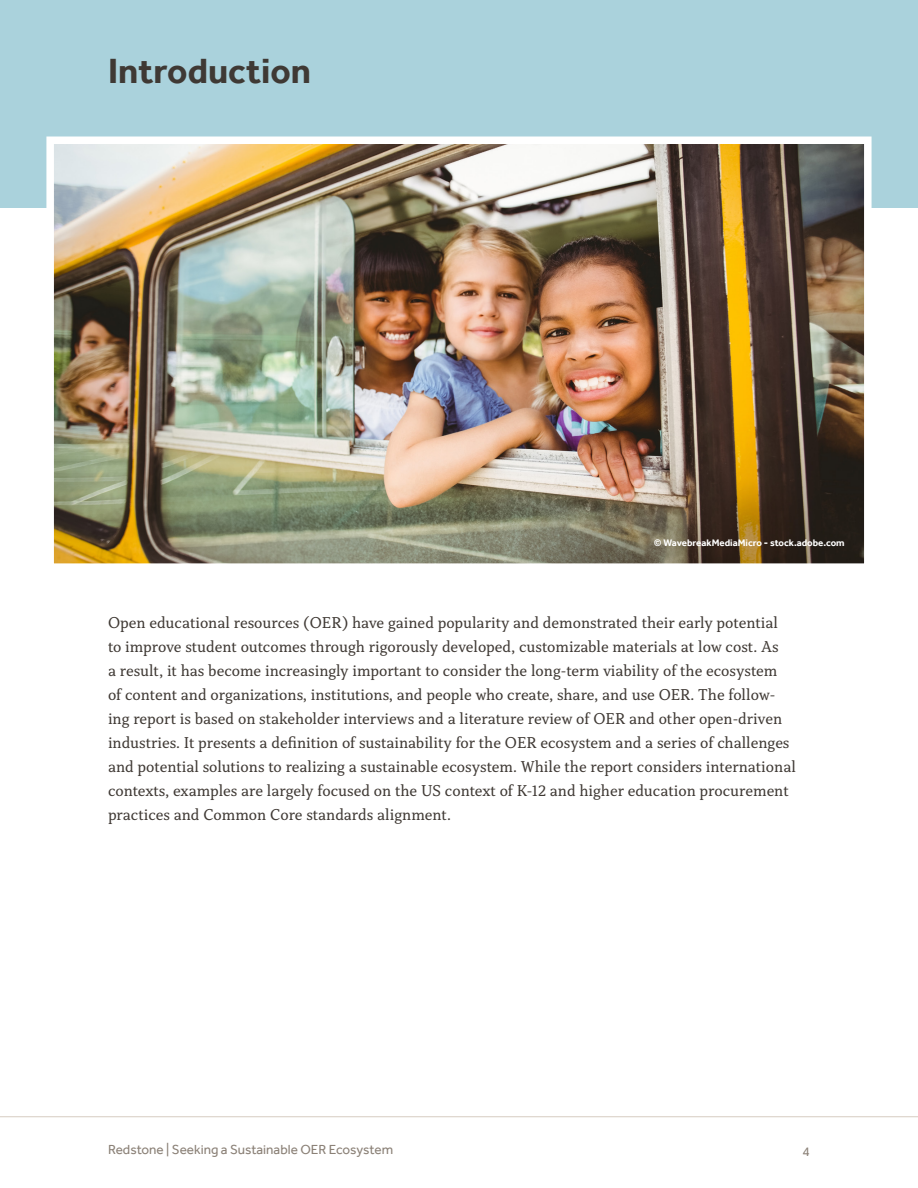
<style>
.page{position:relative;width:918px;height:1188px;background:#fff}
.page>*{position:absolute;margin:0;border:0;box-sizing:border-box;transform-origin:0 0}
.t1{font:700 36px "Effra";color:#3f3934}
.t2{font:16.5px/24px "Capitolina";color:#3f3934}
.t3{font:13.5px "Effra";color:#8b8177}
.t4{font:700 9.75px "Effra";color:#fff}
</style>
<div class="page">
<div style="left:0;top:0;width:918px;height:207px;background:#aad2dc"></div>
<hr style="left:0;top:1116px;width:918px;height:1px;background:#dbd2c8">
<img style="left:43px;top:136px;width:832px;height:428px">
<h1 class="t1" style="left:108px;top:49px;width:205px">Introduction</h1>
<p class="t4" style="left:654px;top:537px;width:192px">© WavebreakMediaMicro - stock.adobe.com</p>
<p class="t2" style="left:108px;top:611px;width:689px">Open educational resources (OER) have gained popularity and demonstrated their early potential<br>to improve student outcomes through rigorously developed, customizable materials at low cost. As<br>a result, it has become increasingly important to consider the long-term viability of the ecosystem<br>of content and organizations, institutions, and people who create, share, and use OER. The follow&shy;ing report is based on stakeholder interviews and a literature review of OER and other open-driven industries. It presents a definition of sustainability for the OER ecosystem and a series of challenges and potential solutions to realizing a sustainable ecosystem. While the report considers international contexts, examples are largely focused on the US context of K-12 and higher education procurement practices and Common Core standards alignment.</p>
<p class="t3" style="left:108px;top:1141px;width:287px">Redstone | Seeking a Sustainable OER Ecosystem</p>
<p class="t3" style="left:803px;top:1144px;width:9px">4</p>
</div>
